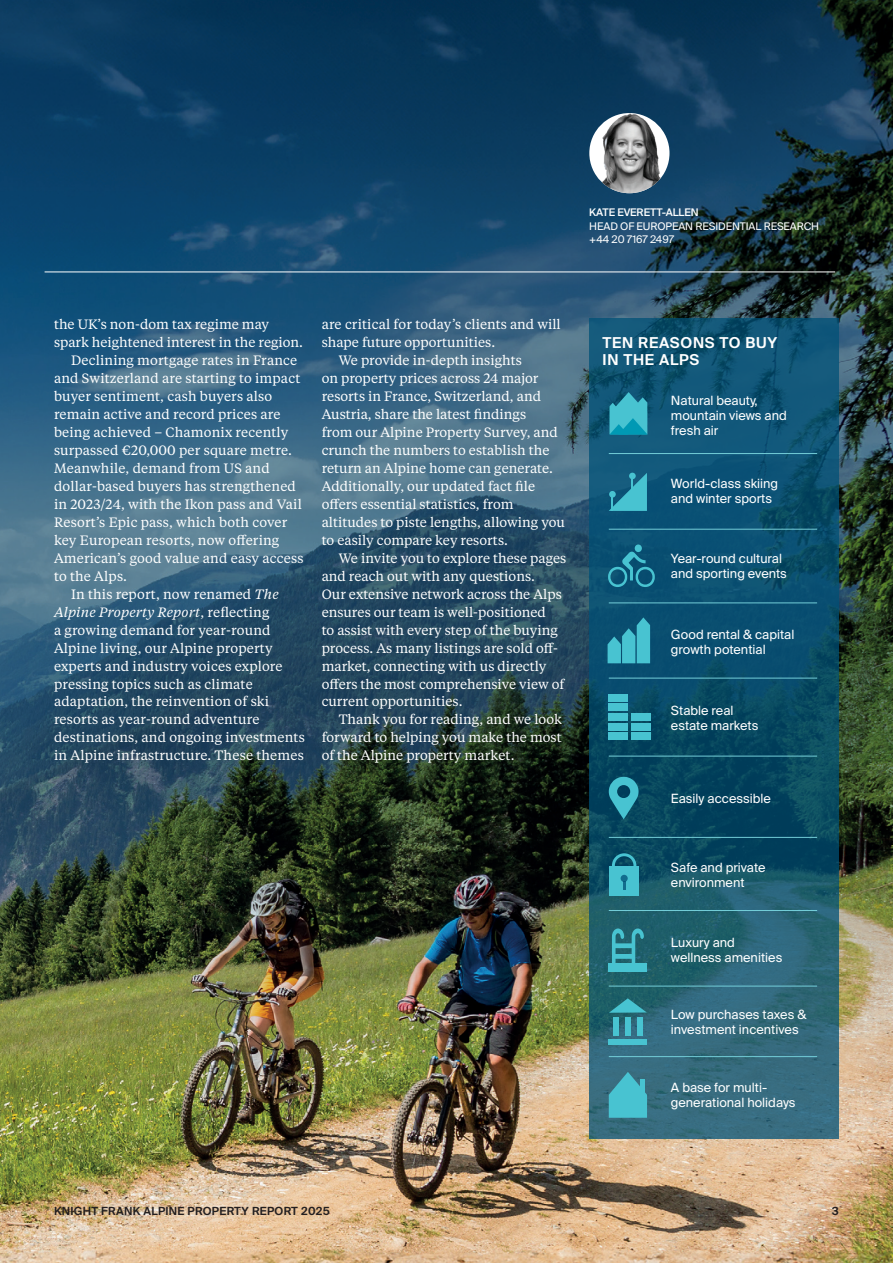
<style>
.page{position:relative;width:893px;height:1263px;background:#fff}
.page>*{position:absolute;margin:0;border:0;box-sizing:border-box;transform-origin:0 0}
.t1{font:600 15px/16.5px "Suisse Intl";letter-spacing:.05em;color:#fff}
.t2{font:13.5px "Tiempos Text";letter-spacing:.005em;color:#fff}
.t3{font:italic 13.5px "Tiempos Text";letter-spacing:.01em;color:#fff}
.t4{font:12.75px/15px "Suisse Intl";color:#fff}
.t5{font:600 11.25px "Suisse Intl";letter-spacing:.025em;color:#231f20}
.t6{font:10.5px/13.5px "Suisse Intl";letter-spacing:-.01em;color:#fff}
.t7{font:500 10.5px "Suisse Intl";letter-spacing:-.01em;color:#fff}
.s1{font-style:italic}
.s2{font-style:normal}
</style>
<div class="page">
<img style="left:0;top:1176px;width:893px;height:87px">
<img style="left:0;top:0;width:893px;height:1176px">
<hr style="left:45px;top:272px;width:790px;height:1px;background:#fff">
<svg style="left:589px;top:319px;width:250px;height:820px"></svg>
<hr style="left:609px;top:1056px;width:208px;height:1px;background:#73cdd8">
<hr style="left:609px;top:986px;width:208px;height:1px;background:#73cdd8">
<hr style="left:609px;top:910px;width:208px;height:1px;background:#73cdd8">
<hr style="left:609px;top:837px;width:208px;height:1px;background:#73cdd8">
<hr style="left:609px;top:756px;width:208px;height:1px;background:#73cdd8">
<hr style="left:609px;top:678px;width:208px;height:1px;background:#73cdd8">
<hr style="left:609px;top:602px;width:208px;height:1px;background:#73cdd8">
<hr style="left:609px;top:529px;width:208px;height:1px;background:#73cdd8">
<hr style="left:609px;top:453px;width:208px;height:1px;background:#73cdd8">
<svg style="left:609px;top:473px;width:38px;height:38px"></svg>
<div style="left:609px;top:704px;width:19px;height:7px;background:#48c3d1"></div>
<div style="left:609px;top:694px;width:19px;height:7px;background:#48c3d1"></div>
<div style="left:609px;top:713px;width:19px;height:8px;background:#48c3d1"></div>
<div style="left:609px;top:723px;width:19px;height:7px;background:#48c3d1"></div>
<div style="left:631px;top:713px;width:20px;height:8px;background:#48c3d1"></div>
<div style="left:631px;top:723px;width:20px;height:7px;background:#48c3d1"></div>
<div style="left:609px;top:733px;width:19px;height:7px;background:#48c3d1"></div>
<div style="left:631px;top:733px;width:20px;height:7px;background:#48c3d1"></div>
<svg style="left:609px;top:1072px;width:38px;height:46px"></svg>
<hr style="left:640px;top:1079px;width:4px;height:17px;background:#48c3d1">
<svg style="left:612px;top:928px;width:32px;height:35px"></svg>
<div style="left:609px;top:963px;width:38px;height:8px;background:#48c3d1"></div>
<svg style="left:608px;top:544px;width:47px;height:43px"></svg>
<svg style="left:609px;top:392px;width:39px;height:43px"></svg>
<svg style="left:609px;top:777px;width:30px;height:42px"></svg>
<svg style="left:608px;top:617px;width:42px;height:46px"></svg>
<div style="left:613px;top:1017px;width:6px;height:18px;background:#48c3d1"></div>
<div style="left:625px;top:1017px;width:6px;height:18px;background:#48c3d1"></div>
<div style="left:637px;top:1017px;width:6px;height:18px;background:#48c3d1"></div>
<div style="left:609px;top:1039px;width:38px;height:5px;background:#48c3d1"></div>
<svg style="left:609px;top:998px;width:38px;height:15px"></svg>
<div style="left:609px;top:866px;width:30px;height:30px;background:#48c3d1"></div>
<svg style="left:610px;top:852px;width:28px;height:37px"></svg>
<div style="left:589px;top:113px;width:80px;height:80px;background:#fff;border-radius:50%"></div>
<img style="left:595px;top:113px;width:72px;height:80px">
<p class="t7" style="left:589px;top:206px;width:111px">KATE EVERETT-ALLEN</p>
<p class="t6" style="left:589px;top:219px;width:231px">HEAD OF EUROPEAN RESIDENTIAL RESEARCH +44 20 7167 2497</p>
<p class="t2" style="left:54px;top:315px;width:217px">the UK’s non-dom tax regime may</p>
<p class="t2" style="left:54px;top:333px;width:251px">spark heightened interest in the region.</p>
<p class="t2" style="left:71px;top:351px;width:228px">Declining mortgage rates in France</p>
<p class="t2" style="left:54px;top:369px;width:248px">and Switzerland are starting to impact</p>
<p class="t2" style="left:54px;top:387px;width:220px">buyer sentiment, cash buyers also</p>
<p class="t2" style="left:54px;top:405px;width:228px">remain active and record prices are</p>
<p class="t2" style="left:54px;top:423px;width:236px">being achieved – Chamonix recently</p>
<p class="t2" style="left:54px;top:441px;width:239px">surpassed €20,000 per square metre.</p>
<p class="t2" style="left:54px;top:459px;width:217px">Meanwhile, demand from US and</p>
<p class="t2" style="left:54px;top:477px;width:243px">dollar-based buyers has strengthened</p>
<p class="t2" style="left:54px;top:495px;width:249px">in 2023/24, with the Ikon pass and Vail</p>
<p class="t2" style="left:54px;top:513px;width:235px">Resort’s Epic pass, which both cover</p>
<p class="t2" style="left:54px;top:531px;width:227px">key European resorts, now offering</p>
<p class="t2" style="left:54px;top:549px;width:251px">American’s good value and easy access</p>
<p class="t2" style="left:54px;top:567px;width:75px">to the Alps.</p>
<p class="t2" style="left:71px;top:585px;width:209px">In this report, now renamed <span class="s1">The</span></p>
<p class="t3" style="left:54px;top:603px;width:217px">Alpine Property Report<span class="s2">, reflecting</span></p>
<p class="t2" style="left:54px;top:621px;width:218px">a growing demand for year-round</p>
<p class="t2" style="left:54px;top:639px;width:220px">Alpine living, our Alpine property</p>
<p class="t2" style="left:54px;top:657px;width:230px">experts and industry voices explore</p>
<p class="t2" style="left:54px;top:675px;width:200px">pressing topics such as climate</p>
<p class="t2" style="left:54px;top:693px;width:217px">adaptation, the reinvention of ski</p>
<p class="t2" style="left:54px;top:711px;width:207px">resorts as year-round adventure</p>
<p class="t2" style="left:54px;top:729px;width:252px">destinations, and ongoing investments</p>
<p class="t2" style="left:54px;top:747px;width:251px">in Alpine infrastructure. These themes</p>
<p class="t2" style="left:322px;top:315px;width:241px">are critical for today’s clients and will</p>
<p class="t2" style="left:322px;top:333px;width:175px">shape future opportunities.</p>
<p class="t2" style="left:339px;top:351px;width:185px">We provide in-depth insights</p>
<p class="t2" style="left:322px;top:369px;width:218px">on property prices across 24 major</p>
<p class="t2" style="left:322px;top:387px;width:221px">resorts in France, Switzerland, and</p>
<p class="t2" style="left:322px;top:405px;width:206px">Austria, share the latest findings</p>
<p class="t2" style="left:322px;top:423px;width:238px">from our Alpine Property Survey, and</p>
<p class="t2" style="left:322px;top:441px;width:229px">crunch the numbers to establish the</p>
<p class="t2" style="left:322px;top:459px;width:233px">return an Alpine home can generate.</p>
<p class="t2" style="left:322px;top:477px;width:215px">Additionally, our updated fact file</p>
<p class="t2" style="left:322px;top:495px;width:193px">offers essential statistics, from</p>
<p class="t2" style="left:322px;top:513px;width:245px">altitudes to piste lengths, allowing you</p>
<p class="t2" style="left:322px;top:531px;width:188px">to easily compare key resorts.</p>
<p class="t2" style="left:339px;top:549px;width:229px">We invite you to explore these pages</p>
<p class="t2" style="left:322px;top:567px;width:215px">and reach out with any questions.</p>
<p class="t2" style="left:322px;top:585px;width:242px">Our extensive network across the Alps</p>
<p class="t2" style="left:322px;top:603px;width:226px">ensures our team is well-positioned</p>
<p class="t2" style="left:322px;top:621px;width:238px">to assist with every step of the buying</p>
<p class="t2" style="left:322px;top:639px;width:238px">process. As many listings are sold off-</p>
<p class="t2" style="left:322px;top:657px;width:226px">market, connecting with us directly</p>
<p class="t2" style="left:322px;top:675px;width:244px">offers the most comprehensive view of</p>
<p class="t2" style="left:322px;top:693px;width:142px">current opportunities.</p>
<p class="t2" style="left:339px;top:711px;width:225px">Thank you for reading, and we look</p>
<p class="t2" style="left:322px;top:729px;width:242px">forward to helping you make the most</p>
<p class="t2" style="left:322px;top:747px;width:194px">of the Alpine property market.</p>
<p class="t1" style="left:602px;top:335px;width:176px">TEN REASONS TO BUY<br>IN THE ALPS</p>
<p class="t4" style="left:671px;top:393px;width:117px">Natural beauty, mountain views and fresh air</p>
<p class="t4" style="left:671px;top:476px;width:109px">World-class skiing and winter sports</p>
<p class="t4" style="left:671px;top:551px;width:118px">Year-round cultural and sporting events</p>
<p class="t4" style="left:671px;top:627px;width:125px">Good rental &amp; capital growth potential</p>
<p class="t4" style="left:671px;top:703px;width:89px">Stable real estate markets</p>
<p class="t4" style="left:671px;top:791px;width:101px">Easily accessible</p>
<p class="t4" style="left:671px;top:860px;width:96px">Safe and private environment</p>
<p class="t4" style="left:671px;top:935px;width:113px">Luxury and wellness amenities</p>
<p class="t4" style="left:671px;top:1007px;width:137px">Low purchases taxes &amp; investment incentives</p>
<p class="t4" style="left:671px;top:1080px;width:126px">A base for multi&shy;generational holidays</p>
<p class="t5" style="left:54px;top:1205px;width:277px">KNIGHT FRANK ALPINE PROPERTY REPORT 2025</p>
<p class="t5" style="left:832px;top:1205px;width:9px">3</p>
</div>
